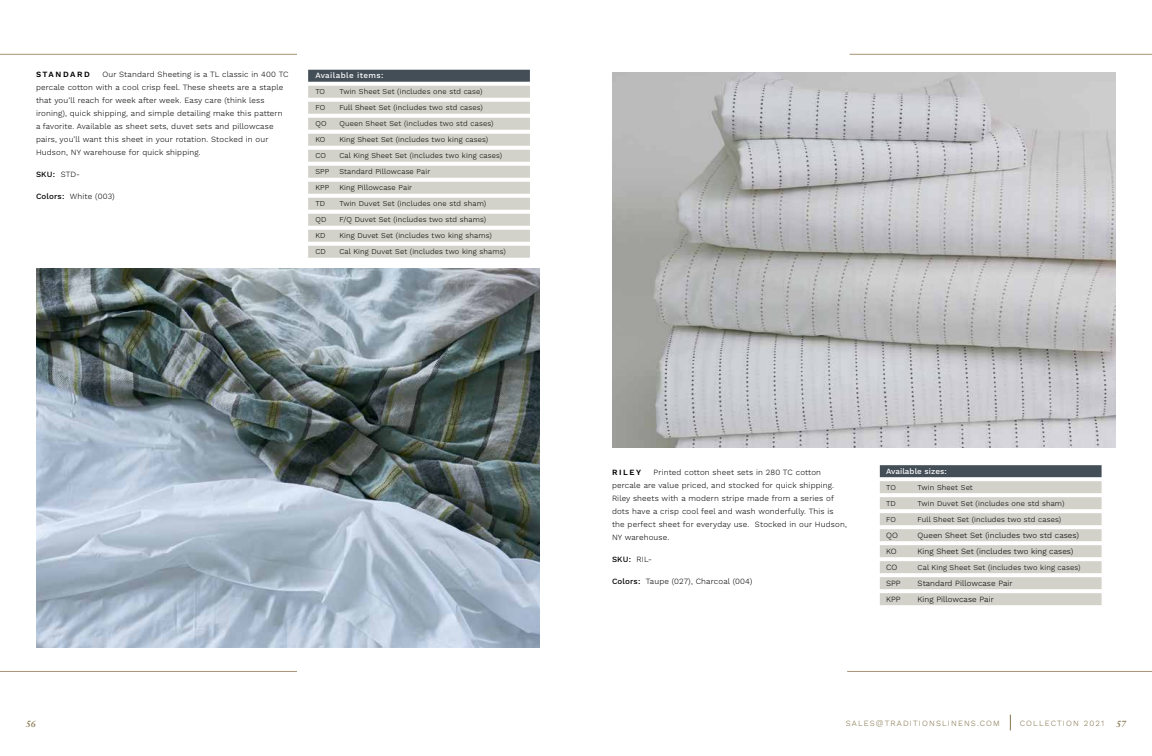
<style>
.page{position:relative;width:1152px;height:756px;background:#fff}
.page>*{position:absolute;margin:0;border:0;box-sizing:border-box;transform-origin:0 0}
.t1{font:italic 700 9px "Sabon";color:#85754e}
.t2{font:300 8px/13px "Work Sans";letter-spacing:.02em;color:#000}
.t3{font:300 8px "Work Sans";letter-spacing:.14em;color:#85754e}
.t4{font:500 8px "Work Sans";letter-spacing:.02em;color:#000}
.t5{font:500 8px "Work Sans";letter-spacing:.01em;color:#fff}
.t6{font:500 8px "Work Sans";letter-spacing:.05em;color:#fff}
.t7{font:600 8px "Work Sans";letter-spacing:.2em;color:#000}
.t8{font:300 7.5px "Work Sans";letter-spacing:.02em;color:#000}
.s1{font-weight:300}
.s2{font-weight:500}
</style>
<div class="page">
<svg style="left:1010px;top:715px;width:1px;height:15px"></svg>
<div style="left:880px;top:465px;width:222px;height:12px;background:#444e57"></div>
<div style="left:880px;top:481px;width:222px;height:12px;background:#d2d2ca"></div>
<div style="left:880px;top:497px;width:222px;height:12px;background:#d2d2ca"></div>
<div style="left:880px;top:513px;width:222px;height:12px;background:#d2d2ca"></div>
<div style="left:880px;top:529px;width:222px;height:12px;background:#d2d2ca"></div>
<div style="left:880px;top:545px;width:222px;height:12px;background:#d2d2ca"></div>
<div style="left:880px;top:561px;width:222px;height:12px;background:#d2d2ca"></div>
<div style="left:880px;top:577px;width:222px;height:12px;background:#d2d2ca"></div>
<div style="left:880px;top:593px;width:222px;height:12px;background:#d2d2ca"></div>
<hr style="left:850px;top:54px;width:302px;height:1px;background:#a89273">
<hr style="left:847px;top:671px;width:305px;height:1px;background:#a89273">
<img style="left:612px;top:72px;width:504px;height:375px">
<div style="left:308px;top:70px;width:222px;height:12px;background:#444e57"></div>
<div style="left:308px;top:86px;width:222px;height:12px;background:#d2d2ca"></div>
<div style="left:308px;top:102px;width:222px;height:12px;background:#d2d2ca"></div>
<div style="left:308px;top:118px;width:222px;height:12px;background:#d2d2ca"></div>
<div style="left:308px;top:134px;width:222px;height:12px;background:#d2d2ca"></div>
<div style="left:308px;top:150px;width:222px;height:12px;background:#d2d2ca"></div>
<div style="left:308px;top:166px;width:222px;height:12px;background:#d2d2ca"></div>
<div style="left:308px;top:182px;width:222px;height:12px;background:#d2d2ca"></div>
<div style="left:308px;top:198px;width:222px;height:12px;background:#d2d2ca"></div>
<div style="left:308px;top:214px;width:222px;height:12px;background:#d2d2ca"></div>
<div style="left:308px;top:230px;width:222px;height:12px;background:#d2d2ca"></div>
<div style="left:308px;top:246px;width:222px;height:12px;background:#d2d2ca"></div>
<img style="left:36px;top:269px;width:504px;height:378px">
<hr style="left:0;top:54px;width:297px;height:1px;background:#a89273">
<hr style="left:0;top:671px;width:297px;height:1px;background:#a89273">
<p class="t2" style="left:36px;top:68px;width:254px;text-indent:66px">Our Standard Sheeting is a TL classic in 400 TC percale cotton with a cool crisp feel. These sheets are a staple that you’ll reach for week after week. Easy care (think less ironing), quick shipping, and simple detailing make this pattern a favorite. Available as sheet sets, duvet sets and pillowcase pairs, you’ll want this sheet in your rotation. Stocked in our Hudson, NY warehouse for quick shipping.</p>
<p class="t4" style="left:36px;top:169px;width:46px">SKU: <span class="s1">STD-</span></p>
<p class="t2" style="left:36px;top:190px;width:80px"><span class="s2">Colors:</span> White (003)</p>
<p class="t7" style="left:36px;top:69px;width:55px">STANDARD</p>
<p class="t6" style="left:315px;top:71px;width:70px">Available items:</p>
<p class="t8" style="left:315px;top:87px;width:11px">TO</p>
<p class="t8" style="left:339px;top:87px;width:145px">Twin Sheet Set (includes one std case)</p>
<p class="t8" style="left:315px;top:103px;width:11px">FO</p>
<p class="t8" style="left:339px;top:103px;width:145px">Full Sheet Set (includes two std cases)</p>
<p class="t8" style="left:315px;top:119px;width:13px">QO</p>
<p class="t8" style="left:339px;top:119px;width:156px">Queen Sheet Set (includes two std cases)</p>
<p class="t8" style="left:315px;top:135px;width:12px">KO</p>
<p class="t8" style="left:339px;top:135px;width:150px">King Sheet Set (includes two king cases)</p>
<p class="t8" style="left:315px;top:151px;width:12px">CO</p>
<p class="t8" style="left:339px;top:151px;width:164px">Cal King Sheet Set (includes two king cases)</p>
<p class="t8" style="left:315px;top:167px;width:15px">SPP</p>
<p class="t8" style="left:339px;top:167px;width:92px">Standard Pillowcase Pair</p>
<p class="t8" style="left:315px;top:183px;width:15px">KPP</p>
<p class="t8" style="left:339px;top:183px;width:74px">King Pillowcase Pair</p>
<p class="t8" style="left:315px;top:199px;width:11px">TD</p>
<p class="t8" style="left:339px;top:199px;width:148px">Twin Duvet Set (includes one std sham)</p>
<p class="t8" style="left:315px;top:215px;width:12px">QD</p>
<p class="t8" style="left:339px;top:215px;width:148px">F/Q Duvet Set (includes two std shams)</p>
<p class="t8" style="left:315px;top:231px;width:12px">KD</p>
<p class="t8" style="left:339px;top:231px;width:154px">King Duvet Set (includes two king shams)</p>
<p class="t8" style="left:315px;top:247px;width:12px">CD</p>
<p class="t8" style="left:339px;top:247px;width:168px">Cal King Duvet Set (includes two king shams)</p>
<p class="t2" style="left:612px;top:466px;width:236px;text-indent:42px">Printed cotton sheet sets in 280 TC cotton percale are value priced, and stocked for quick shipping.<br>Riley sheets with a modern stripe made from a series of dots have a crisp cool feel and wash wonderfully. This is the perfect sheet for everyday use. Stocked in our Hudson, NY warehouse.</p>
<p class="t4" style="left:612px;top:554px;width:42px">SKU: <span class="s1">RIL-</span></p>
<p class="t2" style="left:612px;top:575px;width:142px"><span class="s2">Colors:</span> Taupe (027), Charcoal (004)</p>
<p class="t7" style="left:612px;top:467px;width:31px">RILEY</p>
<p class="t5" style="left:886px;top:467px;width:62px">Available sizes:</p>
<p class="t8" style="left:886px;top:484px;width:11px">TO</p>
<p class="t8" style="left:918px;top:484px;width:57px">Twin Sheet Set</p>
<p class="t8" style="left:886px;top:500px;width:11px">TD</p>
<p class="t8" style="left:918px;top:500px;width:148px">Twin Duvet Set (includes one std sham)</p>
<p class="t8" style="left:886px;top:516px;width:11px">FO</p>
<p class="t8" style="left:918px;top:516px;width:145px">Full Sheet Set (includes two std cases)</p>
<p class="t2" style="left:886px;top:530px;width:13px">QO</p>
<p class="t2" style="left:918px;top:530px;width:163px">Queen Sheet Set (includes two std cases)</p>
<p class="t2" style="left:886px;top:546px;width:12px">KO</p>
<p class="t2" style="left:918px;top:546px;width:157px">King Sheet Set (includes two king cases)</p>
<p class="t2" style="left:886px;top:562px;width:13px">CO</p>
<p class="t8" style="left:918px;top:564px;width:164px">Cal King Sheet Set (includes two king cases)</p>
<p class="t2" style="left:886px;top:578px;width:16px">SPP</p>
<p class="t2" style="left:918px;top:578px;width:97px">Standard Pillowcase Pair</p>
<p class="t2" style="left:886px;top:594px;width:16px">KPP</p>
<p class="t2" style="left:918px;top:594px;width:78px">King Pillowcase Pair</p>
<p class="t1" style="left:26px;top:718px;width:12px">56</p>
<p class="t3" style="left:846px;top:719px;width:156px">SALES@TRADITIONSLINENS.COM</p>
<p class="t3" style="left:1020px;top:719px;width:86px">COLLECTION 2021</p>
<p class="t1" style="left:1116px;top:718px;width:12px">57</p>
</div>
